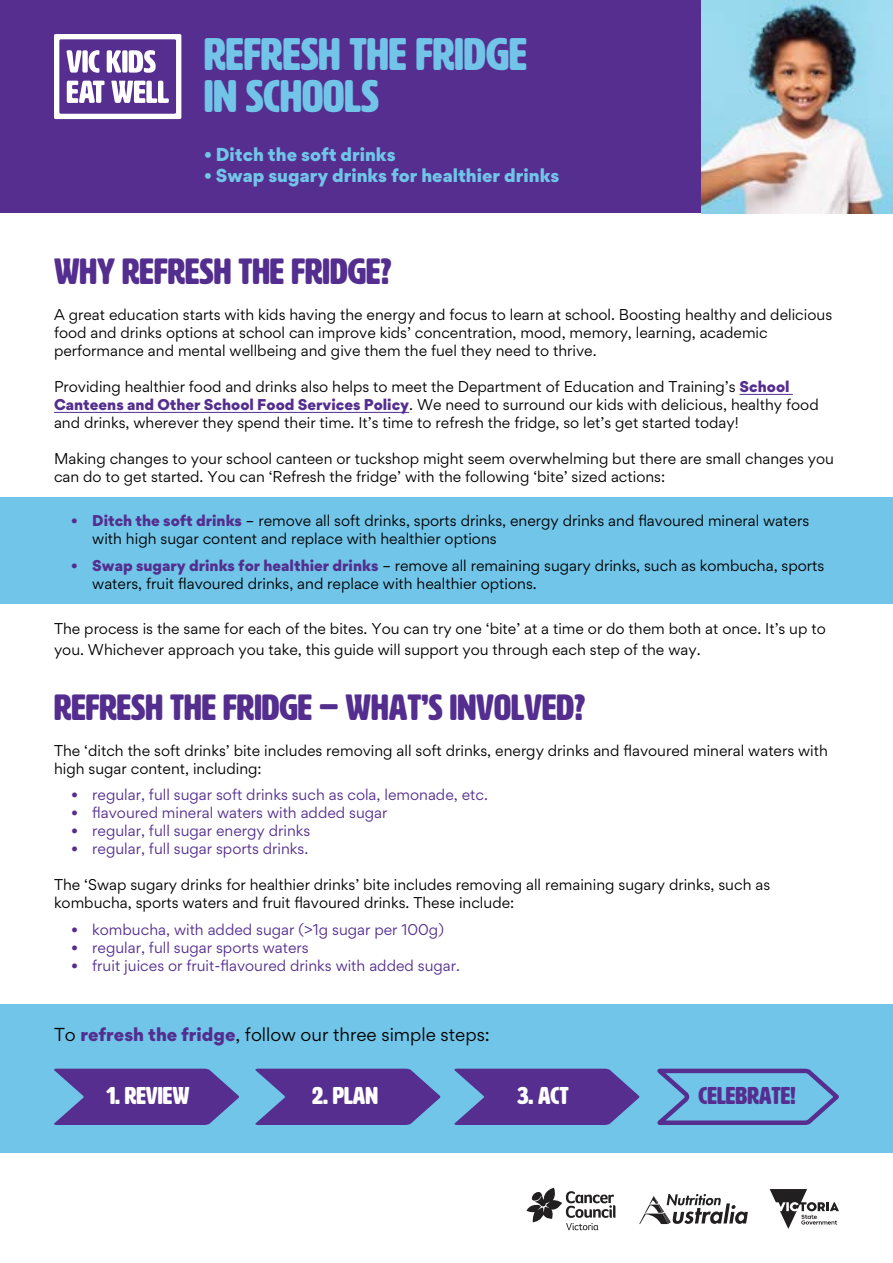
<style>
.page{position:relative;width:893px;height:1263px;background:#fff}
.page>*{position:absolute;margin:0;border:0;box-sizing:border-box;transform-origin:0 0}
.t1{font:45px/42px "HWT Artz";color:#72c5e8}
.t2{font:36px "HWT Artz";color:#542e8f}
.t3{font:24px "HWT Artz";color:#fff}
.t4{font:24px "HWT Artz";color:#552e8f}
.t5{font:900 18px "Gordita";color:#71c5e8}
.t6{font:18px "Gordita";color:#000}
.t7{font:15px/18px "Gordita";color:#000}
.t8{font:15px "Gordita";color:#542e8f}
.s1{font-weight:900;color:#542e8f}
</style>
<div class="page">
<div style="left:0;top:497px;width:893px;height:107px;background:#71c5e8"></div>
<div style="left:1px;top:0;width:892px;height:213px;background:#552e8f"></div>
<svg style="left:54px;top:34px;width:127px;height:85px"></svg>
<hr style="left:739px;top:394px;width:54px;height:1px;background:#542e8f">
<hr style="left:54px;top:412px;width:355px;height:1px;background:#542e8f">
<svg style="left:526px;top:1188px;width:89px;height:42px"></svg>
<svg style="left:639px;top:1194px;width:109px;height:30px"></svg>
<svg style="left:770px;top:1189px;width:69px;height:40px"></svg>
<img style="left:702px;top:1px;width:191px;height:212px">
<div style="left:0;top:1003px;width:893px;height:149px;background:#71c5e8"></div>
<svg style="left:54px;top:1069px;width:586px;height:56px"></svg>
<svg style="left:657px;top:1068px;width:182px;height:57px"></svg>
<h1 class="t1" style="left:204px;top:34px;width:324px">REFRESH THE FRIDGE<br>IN SCHOOLS</h1>
<p class="t5" style="left:204px;top:140px;width:193px">• Ditch the soft drinks</p>
<p class="t5" style="left:204px;top:162px;width:357px">• Swap sugary drinks for healthier drinks</p>
<h2 class="t2" style="left:54px;top:252px;width:339px">WHY REFRESH THE FRIDGE?</h2>
<p class="t7" style="left:54px;top:305px;width:780px">A great education starts with kids having the energy and focus to learn at school. Boosting healthy and delicious food and drinks options at school can improve kids’ concentration, mood, memory, learning, academic performance and mental wellbeing and give them the fuel they need to thrive.</p>
<p class="t7" style="left:54px;top:377px;width:766px">Providing healthier food and drinks also helps to meet the Department of Education and Training’s <span class="s1">School<br>Canteens and Other School Food Services Policy</span>. We need to surround our kids with delicious, healthy food and drinks, wherever they spend their time. It’s time to refresh the fridge, so let’s get started today!</p>
<p class="t7" style="left:54px;top:449px;width:782px">Making changes to your school canteen or tuckshop might seem overwhelming but there are small changes you can do to get started. You can ‘Refresh the fridge’ with the following ‘bite’ sized actions:</p>
<p class="t7" style="left:92px;top:512px;width:718px;text-indent:-21px"><span class="s1">• Ditch the soft drinks</span> – remove all soft drinks, sports drinks, energy drinks and flavoured mineral waters with high sugar content and replace with healthier options</p>
<p class="t7" style="left:92px;top:556px;width:734px;text-indent:-21px"><span class="s1">• Swap sugary drinks for healthier drinks</span> – remove all remaining sugary drinks, such as kombucha, sports waters, fruit flavoured drinks, and replace with healthier options.</p>
<p class="t7" style="left:54px;top:617px;width:773px;line-height:21.6px">The process is the same for each of the bites. You can try one ‘bite’ at a time or do them both at once. It’s up to you. Whichever approach you take, this guide will support you through each step of the way.</p>
<h2 class="t2" style="left:54px;top:688px;width:533px">REFRESH THE FRIDGE – WHAT’S INVOLVED?</h2>
<p class="t7" style="left:54px;top:741px;width:775px">The ‘ditch the soft drinks’ bite includes removing all soft drinks, energy drinks and flavoured mineral waters with high sugar content, including:</p>
<p class="t8" style="left:71px;top:785px;width:418px">• regular, full sugar soft drinks such as cola, lemonade, etc.</p>
<p class="t8" style="left:71px;top:803px;width:318px">• flavoured mineral waters with added sugar</p>
<p class="t8" style="left:71px;top:821px;width:241px">• regular, full sugar energy drinks</p>
<p class="t8" style="left:71px;top:839px;width:239px">• regular, full sugar sports drinks.</p>
<p class="t7" style="left:54px;top:876px;width:718px">The ‘Swap sugary drinks for healthier drinks’ bite includes removing all remaining sugary drinks, such as kombucha, sports waters and fruit flavoured drinks. These include:</p>
<p class="t8" style="left:71px;top:919px;width:374px">• kombucha, with added sugar (&gt;1g sugar per 100g)</p>
<p class="t8" style="left:71px;top:937px;width:239px">• regular, full sugar sports waters</p>
<p class="t8" style="left:71px;top:955px;width:391px">• fruit juices or fruit-flavoured drinks with added sugar.</p>
<p class="t6" style="left:54px;top:1022px;width:437px">To <span class="s1">refresh the fridge</span>, follow our three simple steps:</p>
<h3 class="t3" style="left:106px;top:1083px;width:85px">1. REVIEW</h3>
<h3 class="t3" style="left:312px;top:1083px;width:67px">2. PLAN</h3>
<h3 class="t3" style="left:517px;top:1083px;width:53px">3. ACT</h3>
<h3 class="t4" style="left:699px;top:1083px;width:98px">CELEBRATE!</h3>
</div>
